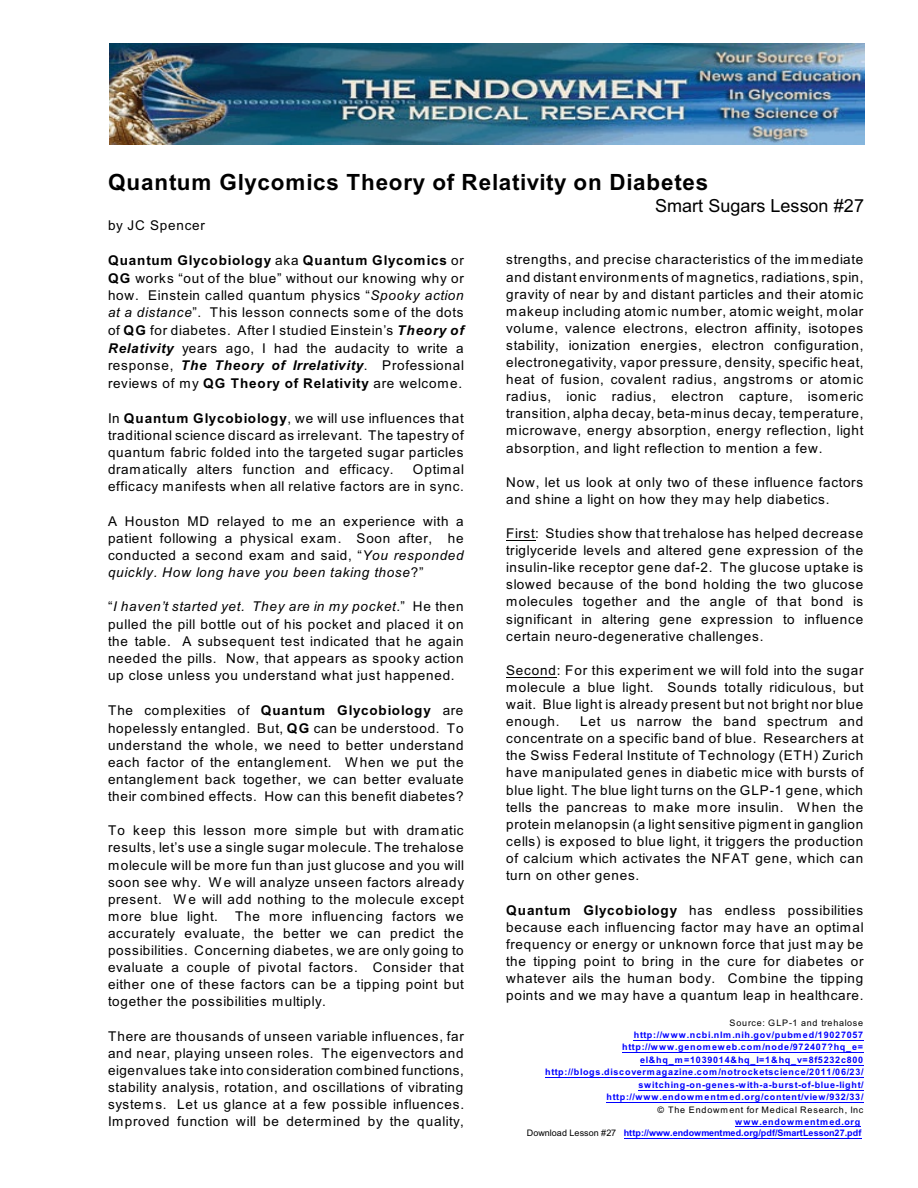
<style>
.page{position:relative;width:918px;height:1188px;background:#fff}
.page>*{position:absolute;margin:0;border:0;box-sizing:border-box;transform-origin:0 0}
.t1{font:700 22.35px "Arial";letter-spacing:.04em;color:#000}
.t2{font:18px "Arial";letter-spacing:.005em;color:#000}
.t3{font:13.5px/17.1px "Arial";letter-spacing:.06em;color:#000;text-align:justify}
.t4{font:700 9px/12.5px "Arial";letter-spacing:.09em;color:#00f;text-align:right}
.t5{font:700 9px/11.4px "Arial";letter-spacing:.01em;color:#00f;text-align:right}
.t6{font:9px "Arial";letter-spacing:.09em;color:#000}
.s1{font-weight:700}
.s2{font-style:italic}
.s3{font-weight:700;font-style:italic}
.s4{font-weight:400;color:#000}
</style>
<div class="page">
<svg style="left:506px;top:540px;width:29px;height:1px"></svg>
<hr style="left:506px;top:677px;width:51px;height:1px;background:#000">
<hr style="left:634px;top:1040px;width:230px;height:1px;background:#00f">
<hr style="left:622px;top:1053px;width:242px;height:1px;background:#00f">
<hr style="left:640px;top:1065px;width:224px;height:1px;background:#00f">
<hr style="left:545px;top:1077px;width:319px;height:1px;background:#00f">
<hr style="left:638px;top:1090px;width:226px;height:1px;background:#00f">
<hr style="left:607px;top:1102px;width:257px;height:1px;background:#00f">
<hr style="left:735px;top:1127px;width:126px;height:1px;background:#00f">
<hr style="left:624px;top:1138px;width:237px;height:1px;background:#00f">
<img style="left:110px;top:44px;width:754px;height:101px">
<h1 class="t1" style="left:108px;top:174px;width:602px">Quantum Glycomics Theory of Relativity on Diabetes</h1>
<h2 class="t2" style="left:655px;top:199px;width:211px">Smart Sugars Lesson #27</h2>
<p class="t3" style="left:108px;top:218px;width:99px">by JC Spencer</p>
<p class="t3" style="left:108px;top:253px;width:358px;line-height:17.5px"><span class="s1">Quantum Glycobiology</span> aka <span class="s1">Quantum Glycomics</span> or <span class="s1">QG</span> works “out of the blue” without our knowing why or how. Einstein called quantum physics “<span class="s2">Spooky action at a distance</span>”. This lesson connects some of the dots of <span class="s1">QG</span> for diabetes. After I studied Einstein’s <span class="s3">Theory of Relativity</span> years ago, I had the audacity to write a response, <span class="s3">The Theory of Irrelativity</span>. Professional reviews of my <span class="s1">QG Theory of Relativity</span> are welcome.</p>
<p class="t3" style="left:108px;top:411px;width:357px">In <span class="s1">Quantum Glycobiology</span>, we will use influences that traditional science discard as irrelevant. The tapestry of quantum fabric folded into the targeted sugar particles dramatically alters function and efficacy.</p>
<p class="t3" style="left:506px;top:252px;width:359px">strengths, and precise characteristics of the immediate and distant environments of magnetics, radiations, spin, gravity of near by and distant particles and their atomic makeup including atomic number, atomic weight, molar volume, valence electrons, electron affinity, isotopes stability, ionization energies, electron configuration, electronegativity, vapor pressure, density, specific heat, heat of fusion, covalent radius, angstroms or atomic radius, ionic radius, electron capture, isomeric transition, alpha decay, beta-minus decay, temperature, microwave, energy absorption, energy reflection, light absorption, and light reflection to mention a few.</p>
<p class="t3" style="left:506px;top:475px;width:358px">Now, let us look at only two of these influence factors and shine a light on how they may help diabetics.</p>
<p class="t3" style="left:506px;top:526px;width:359px">First: Studies show that trehalose has helped decrease triglyceride levels and altered gene expression of the insulin-like receptor gene daf-2. The glucose uptake is slowed because of the bond holding the two glucose molecules together and the angle of that bond is significant in altering gene expression to influence certain neuro-degenerative challenges.</p>
<p class="t3" style="left:506px;top:663px;width:359px">Second: For this experiment we will fold into the sugar molecule a blue light. Sounds totally ridiculous, but wait. Blue light is already present but not bright nor blue enough.</p>
<p class="t3" style="left:108px;top:462px;width:358px;text-align:right">Optimal<br>efficacy manifests when all relative factors are in sync.</p>
<p class="t3" style="left:108px;top:514px;width:357px">A Houston MD relayed to me an experience with a patient following a physical exam. Soon after, he conducted a second exam and said, “<span class="s2">You responded quickly. How long have you been taking those</span>?”</p>
<p class="t3" style="left:108px;top:599px;width:357px">“<span class="s2">I haven’t started yet. They are in my pocket</span>.” He then pulled the pill bottle out of his pocket and placed it on the table. A subsequent test indicated that he again needed the pills. Now, that appears as spooky action up close unless you understand what just happened.</p>
<p class="t3" style="left:108px;top:703px;width:357px">The complexities of <span class="s1">Quantum Glycobiology</span> are hopelessly entangled. But, <span class="s1">QG</span> can be understood. To understand the whole, we need to better understand each factor of the entanglement. When we put the entanglement back together, we can better evaluate their combined effects. How can this benefit diabetes?</p>
<p class="t3" style="left:108px;top:823px;width:358px">To keep this lesson more simple but with dramatic results, let’s use a single sugar molecule. The trehalose molecule will be more fun than just glucose and you will soon see why. We will analyze unseen factors already present. W e will add nothing to the molecule except more blue light.</p>
<p class="t3" style="left:506px;top:714px;width:359px;text-indent:74px">Let us narrow the band spectrum and concentrate on a specific band of blue. Researchers at the Swiss Federal Institute of Technology (ETH) Zurich have manipulated genes in diabetic mice with bursts of blue light. The blue light turns on the GLP-1 gene, which tells the pancreas to make more insulin. When the protein melanopsin (a light sensitive pigment in ganglion cells) is exposed to blue light, it triggers the production of calcium which activates the NFAT gene, which can turn on other genes.</p>
<p class="t3" style="left:506px;top:903px;width:359px"><span class="s1">Quantum Glycobiology</span> has endless possibilities because each influencing factor may have an optimal frequency or energy or unknown force that just may be the tipping point to bring in the cure for diabetes or whatever ails the human body. Combine the tipping points and we may have a quantum leap in healthcare.</p>
<p class="t6" style="left:730px;top:1019px;width:135px">Source: GLP-1 and trehalose</p>
<p class="t4" style="left:545px;top:1030px;width:320px">http://www.ncbi.nlm.nih.gov/pubmed/19027057 http://www.genomeweb.com/node/972407?hq_e= el&amp;hq_m=1039014&amp;hq_l=1&amp;hq_v=8f5232c800 http://blogs.discovermagazine.com/notrocketscience/2011/06/23/ switching-on-genes-with-a-burst-of-blue-light/ http://www.endowmentmed.org/content/view/932/33/</p>
<p class="t6" style="left:657px;top:1106px;width:207px">© The Endowment for Medical Research, Inc</p>
<p class="t5" style="left:527px;top:1117px;width:336px">www.endowmentmed.org<br><span class="s4">Download Lesson #27</span> http://www.endowmentmed.org/pdf/SmartLesson27.pdf</p>
<p class="t3" style="left:108px;top:909px;width:358px;text-indent:127px">The more influencing factors we accurately evaluate, the better we can predict the possibilities. Concerning diabetes, we are only going to evaluate a couple of pivotal factors. Consider that either one of these factors can be a tipping point but together the possibilities multiply.</p>
<p class="t3" style="left:108px;top:1029px;width:358px">There are thousands of unseen variable influences, far and near, playing unseen roles. The eigenvectors and eigenvalues take into consideration combined functions, stability analysis, rotation, and oscillations of vibrating systems. Let us glance at a few possible influences.<br>Improved function will be determined by the quality,</p>
</div>
